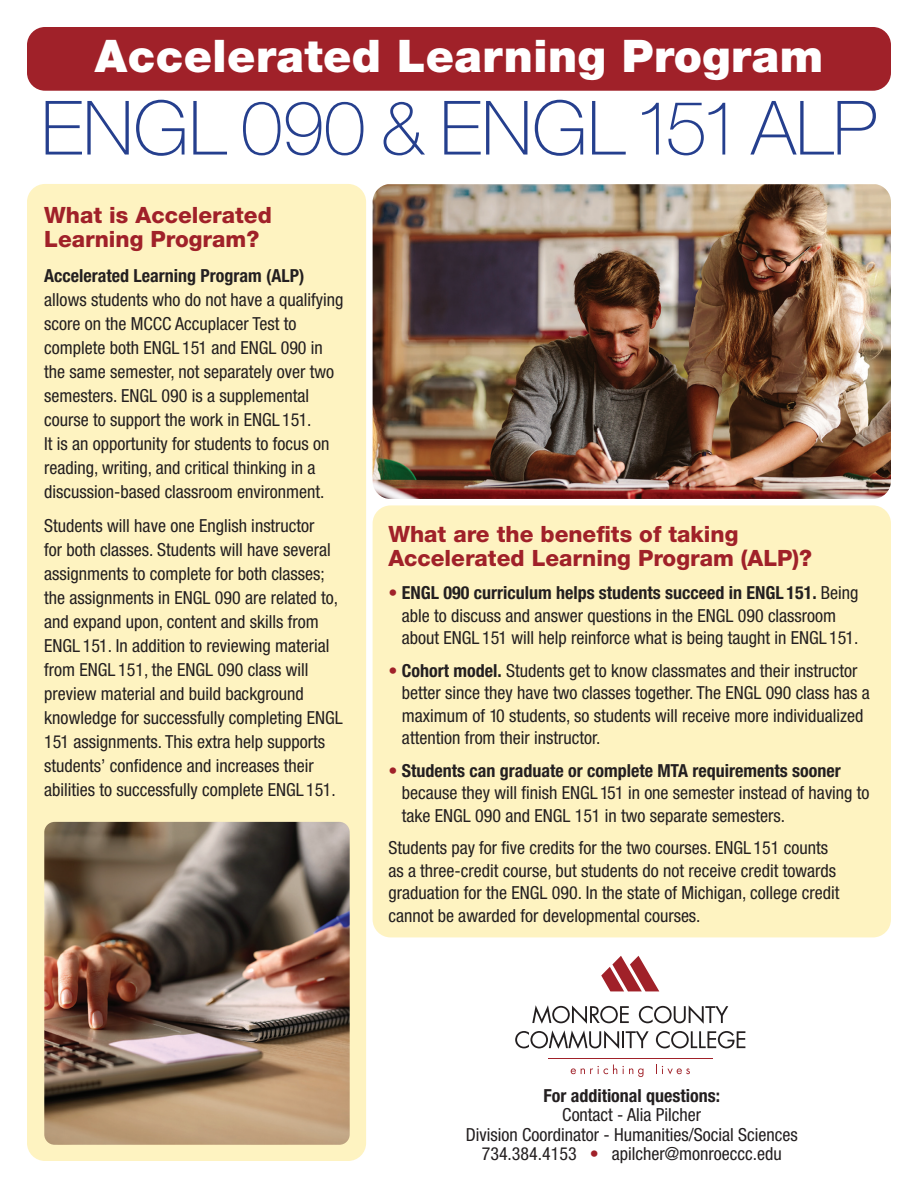
<style>
.page{position:relative;width:918px;height:1188px;background:#fff}
.page>*{position:absolute;margin:0;border:0;box-sizing:border-box;transform-origin:0 0}
.t1{font:100 75px "Helvetica Neue LT Std";letter-spacing:-.005em;color:#253f8e}
.t2{font:900 45px "Helvetica Neue LT Std";letter-spacing:.01em;color:#fff}
.t3{font:800 22.5px/24px "Helvetica Neue LT Std";color:#a02129}
.t4{font:condensed 18px/24px "Helvetica Neue LT Std";color:#231f20}
.t5{font:700 condensed 18px "Helvetica Neue LT Std";color:#231f20}
.s1{font-weight:700}
.s2{color:#a02129}
</style>
<div class="page">
<div style="left:27px;top:27px;width:864px;height:64px;background:#a02129;border-radius:18px"></div>
<div style="left:27px;top:184px;width:339px;height:977px;background:#fef3c1;border-radius:18px"></div>
<div style="left:373px;top:505px;width:518px;height:432px;background:#fef3c1;border-radius:18px"></div>
<img style="left:373px;top:184px;width:518px;height:315px">
<img style="left:44px;top:822px;width:306px;height:323px">
<svg style="left:601px;top:956px;width:58px;height:35px"></svg>
<svg style="left:571px;top:1065px;width:46px;height:9px"></svg>
<svg style="left:623px;top:1066px;width:20px;height:11px"></svg>
<svg style="left:656px;top:1065px;width:34px;height:9px"></svg>
<svg style="left:515px;top:1030px;width:134px;height:19px"></svg>
<svg style="left:656px;top:1031px;width:89px;height:17px"></svg>
<svg style="left:532px;top:1005px;width:97px;height:19px"></svg>
<svg style="left:639px;top:1005px;width:89px;height:19px"></svg>
<hr style="left:548px;top:1058px;width:165px;height:1px;background:#a02129">
<p class="t2" style="left:95px;top:29px;width:730px">Accelerated Learning Program</p>
<p class="t1" style="left:41px;top:85px;width:838px">ENGL 090 &amp; ENGL 151 ALP</p>
<p class="t3" style="left:44px;top:203px;width:229px">What is Accelerated<br>Learning Program?</p>
<p class="t4" style="left:44px;top:264px;width:301px"><span class="s1">Accelerated Learning Program (ALP) </span>allows students who do not have a qualifying score on the MCCC Accuplacer Test to complete both ENGL 151 and ENGL 090 in the same semester, not separately over two semesters. ENGL 090 is a supplemental course to support the work in ENGL 151.<br>It is an opportunity for students to focus on reading, writing, and critical thinking in a discussion-based classroom environment.</p>
<p class="t4" style="left:44px;top:514px;width:300px">Students will have one English instructor<br>for both classes. Students will have several assignments to complete for both classes; the assignments in ENGL 090 are related to, and expand upon, content and skills from ENGL 151. In addition to reviewing material from ENGL 151, the ENGL 090 class will preview material and build background knowledge for successfully completing ENGL 151 assignments. This extra help supports students’ confidence and increases their abilities to successfully complete ENGL 151.</p>
<p class="t3" style="left:388px;top:522px;width:425px">What are the benefits of taking<br>Accelerated Learning Program (ALP)?</p>
<p class="t4" style="left:402px;top:582px;width:458px;line-height:22.5px;text-indent:-14px"><span class="s2">•</span> <span class="s1">ENGL 090 curriculum helps students succeed in ENGL 151.</span> Being able to discuss and answer questions in the ENGL 090 classroom about ENGL 151 will help reinforce what is being taught in ENGL 151.</p>
<p class="t4" style="left:402px;top:659px;width:469px;line-height:22.5px;text-indent:-14px"><span class="s2">•</span> <span class="s1">Cohort model.</span> Students get to know classmates and their instructor better since they have two classes together. The ENGL 090 class has a maximum of 10 students, so students will receive more individualized attention from their instructor.</p>
<p class="t4" style="left:402px;top:759px;width:469px;line-height:22.5px;text-indent:-14px"><span class="s2">•</span> <span class="s1">Students can graduate or complete MTA requirements sooner </span>because they will finish ENGL 151 in one semester instead of having to take ENGL 090 and ENGL 151 in two separate semesters.</p>
<p class="t4" style="left:388px;top:837px;width:452px;line-height:22.5px">Students pay for five credits for the two courses. ENGL 151 counts as a three-credit course, but students do not receive credit towards graduation for the ENGL 090. In the state of Michigan, college credit cannot be awarded for developmental courses.</p>
<p class="t5" style="left:543px;top:1084px;width:178px">For additional questions:</p>
<p class="t4" style="left:466px;top:1105px;width:334px;line-height:19.5px;text-align:center">Contact - Alia Pilcher<br>Division Coordinator - Humanities/Social Sciences</p>
<p class="t4" style="left:482px;top:1142px;width:302px">734.384.4153 <span class="s2">•</span> apilcher@monroeccc.edu</p>
</div>
